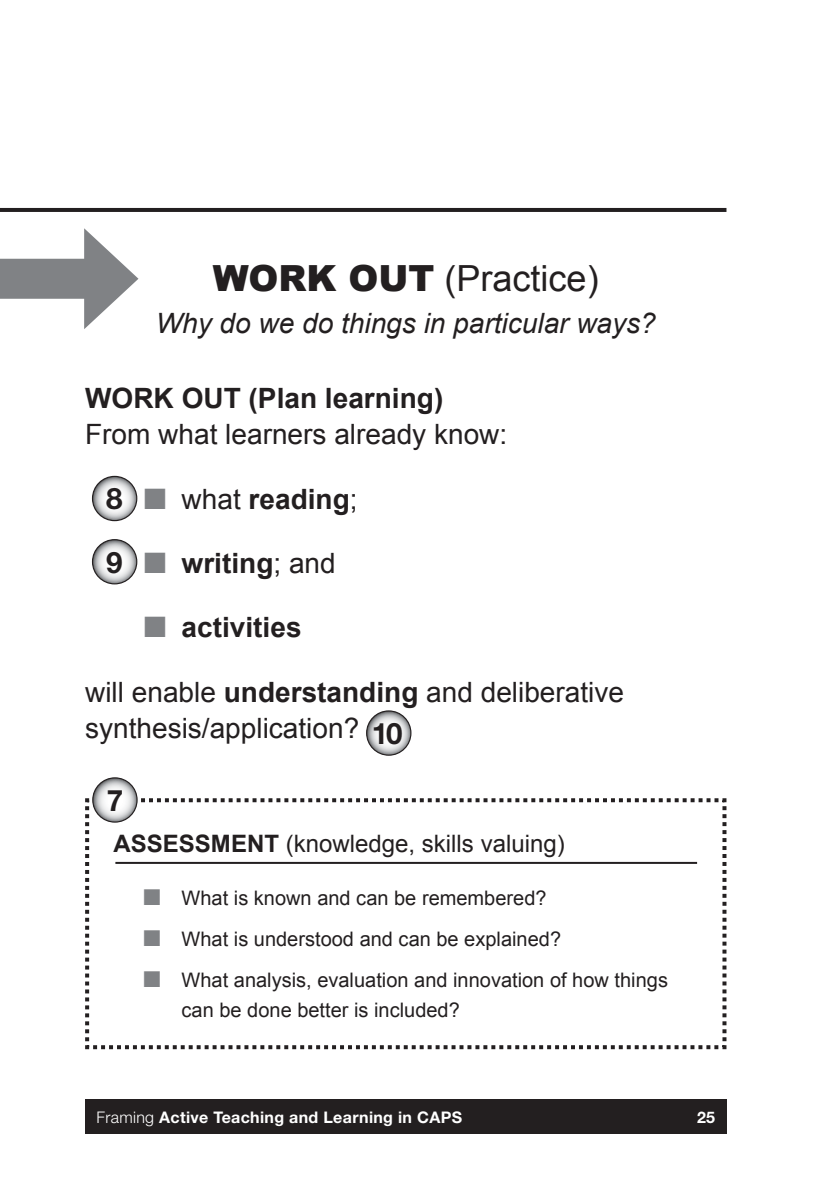
<style>
.page{position:relative;width:840px;height:1191px;background:#fff}
.page>*{position:absolute;margin:0;border:0;box-sizing:border-box;transform-origin:0 0}
.t1{font:36px "Arial";color:#231f20}
.t2{font:700 29.6px "Helvetica Neue LT Std";color:#231f20}
.t3{font:28px/36px "Arial";color:#231f20}
.t4{font:700 28px "Arial";color:#231f20}
.t5{font:italic 28px "Arial";color:#231f20}
.t6{font:24px "Arial";color:#231f20}
.t7{font:20px/30px "Arial";color:#231f20}
.t8{font:700 16px "Helvetica Neue LT Std";letter-spacing:.02em;color:#fff}
.s1{font-weight:900}
.s2{font-weight:400;font-size:44px;color:#808285}
.s3{font-weight:400}
.s4{font-weight:700}
.s5{font-size:34px;color:#808285}
.s6{font-weight:300}
</style>
<div class="page">
<div style="left:85px;top:1100px;width:641px;height:34px;background:#231f20"></div>
<div style="left:0;top:259px;width:103px;height:40px;background:#808285"></div>
<svg style="left:84px;top:228px;width:54px;height:101px"></svg>
<svg style="left:85px;top:796px;width:642px;height:254px"></svg>
<hr style="left:115px;top:862px;width:581px;height:2px;background:#231f20">
<svg style="left:92px;top:476px;width:45px;height:44px"></svg>
<div style="left:92px;top:476px;width:45px;height:45px;border:1px solid #231f20;border-radius:50%"></div>
<svg style="left:93px;top:778px;width:44px;height:44px"></svg>
<div style="left:92px;top:777px;width:45px;height:45px;border:1px solid #231f20;border-radius:50%"></div>
<svg style="left:92px;top:539px;width:45px;height:45px"></svg>
<div style="left:92px;top:539px;width:45px;height:45px;border:1px solid #231f20;border-radius:50%"></div>
<svg style="left:366px;top:711px;width:44px;height:44px"></svg>
<div style="left:366px;top:710px;width:45px;height:45px;border:1px solid #231f20;border-radius:50%"></div>
<hr style="left:0;top:208px;width:726px;height:4px;background:#231f20">
<h1 class="t1" style="left:213px;top:255px;width:387px"><span class="s1">WORK OUT</span> (Practice)</h1>
<h3 class="t5" style="left:156px;top:305px;width:501px">Why do we do things in particular ways?</h3>
<h3 class="t4" style="left:85px;top:380px;width:359px">WORK OUT (Plan learning)</h3>
<h3 class="t3" style="left:85px;top:417px;width:423px">From what learners already know:</h3>
<h3 class="t4" style="left:142px;top:480px;width:217px"><span class="s2">■</span> <span class="s3">what</span> reading<span class="s3">;</span></h3>
<h3 class="t4" style="left:142px;top:545px;width:195px"><span class="s2">■</span> writing<span class="s3">; and</span></h3>
<h3 class="t4" style="left:142px;top:609px;width:161px"><span class="s2">■</span> activities</h3>
<h2 class="t2" style="left:106px;top:480px;width:18px">8</h2>
<h2 class="t2" style="left:106px;top:544px;width:18px">9</h2>
<h3 class="t3" style="left:85px;top:674px;width:540px">will enable <span class="s4">understanding</span> and deliberative synthesis/application?</h3>
<h2 class="t2" style="left:372px;top:714px;width:32px">10</h2>
<h2 class="t2" style="left:107px;top:782px;width:18px">7</h2>
<p class="t6" style="left:113px;top:828px;width:452px"><span class="s4">ASSESSMENT</span> (knowledge, skills valuing)</p>
<p class="t7" style="left:142px;top:883px;width:406px"><span class="s5">■</span> What is known and can be remembered?</p>
<p class="t7" style="left:142px;top:924px;width:420px"><span class="s5">■</span> What is understood and can be explained?</p>
<p class="t7" style="left:181px;top:965px;width:487px;text-indent:-40px"><span class="s5">■</span> What analysis, evaluation and innovation of how things can be done better is included?</p>
<p class="t8" style="left:96px;top:1107px;width:367px"><span class="s6">Framing</span> Active Teaching and Learning in CAPS</p>
<p class="t8" style="left:696px;top:1107px;width:20px">25</p>
</div>
